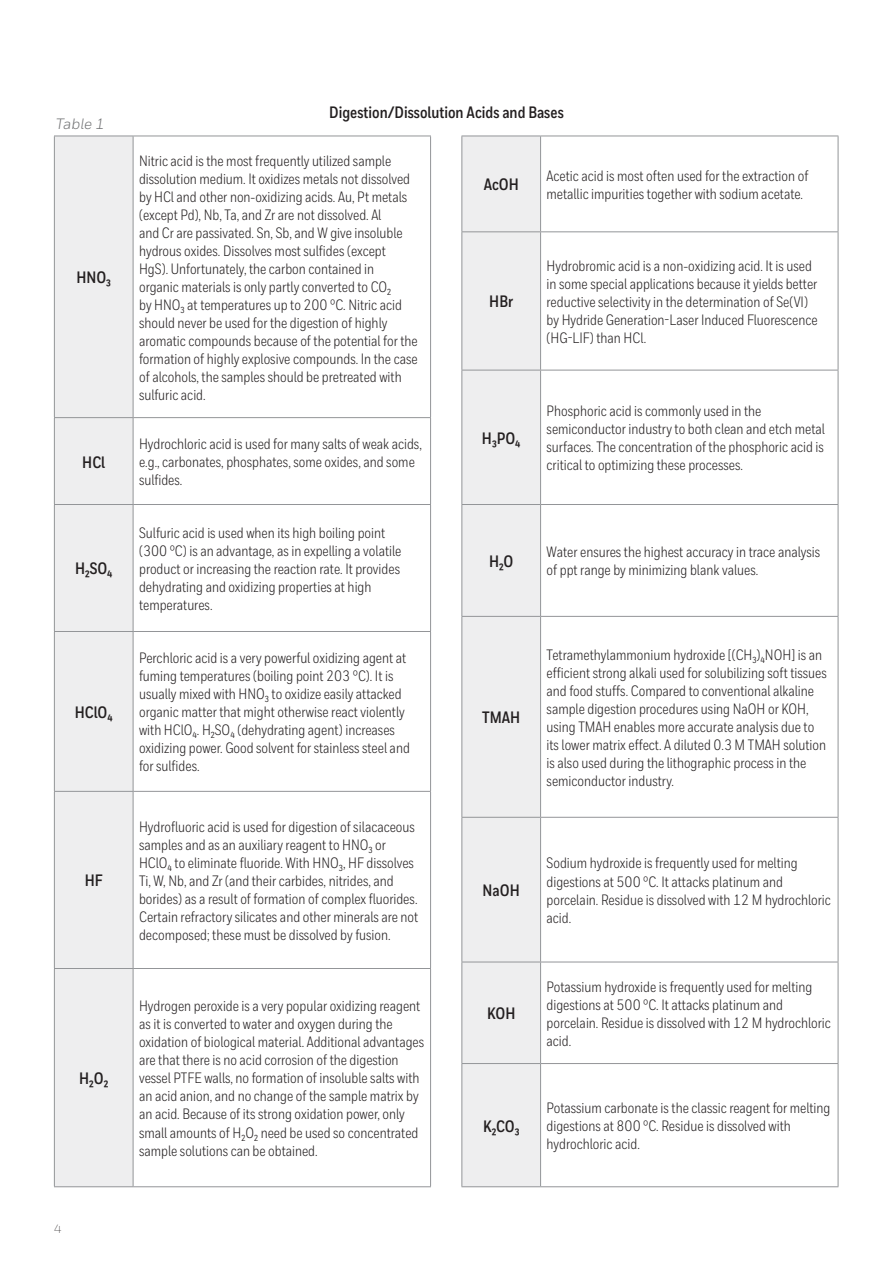
<style>
.page{position:relative;width:893px;height:1263px;background:#fff}
.page>*{position:absolute;margin:0;border:0;box-sizing:border-box;transform-origin:0 0}
.t1{font:700 16.5px "Honeywell Cond";color:#231f20}
.t2{font:15px/18px "Honeywell Cond";color:#231f20}
.t3{font:italic 15px "Honeywell Sans";color:#707173}
.t4{font:300 12px "Honeywell Sans";color:#231f20}
</style>
<div class="page">
<div style="left:55px;top:137px;width:78px;height:1049px;background:#eeeeef"></div>
<hr style="left:54px;top:136px;width:79px;height:1px;background:#939598">
<hr style="left:54px;top:136px;width:1px;height:281px;background:#939598">
<hr style="left:133px;top:136px;width:298px;height:1px;background:#939598">
<hr style="left:133px;top:136px;width:1px;height:281px;background:#939598">
<hr style="left:54px;top:417px;width:79px;height:1px;background:#939598">
<hr style="left:54px;top:418px;width:1px;height:86px;background:#939598">
<hr style="left:133px;top:417px;width:298px;height:1px;background:#939598">
<hr style="left:133px;top:418px;width:1px;height:86px;background:#939598">
<hr style="left:54px;top:504px;width:79px;height:1px;background:#939598">
<hr style="left:54px;top:505px;width:1px;height:126px;background:#939598">
<hr style="left:133px;top:504px;width:298px;height:1px;background:#939598">
<hr style="left:133px;top:505px;width:1px;height:126px;background:#939598">
<hr style="left:54px;top:631px;width:79px;height:1px;background:#939598">
<hr style="left:54px;top:632px;width:1px;height:159px;background:#939598">
<hr style="left:133px;top:631px;width:298px;height:1px;background:#939598">
<hr style="left:133px;top:632px;width:1px;height:159px;background:#939598">
<hr style="left:54px;top:791px;width:79px;height:1px;background:#939598">
<hr style="left:54px;top:792px;width:1px;height:176px;background:#939598">
<hr style="left:133px;top:791px;width:298px;height:1px;background:#939598">
<hr style="left:133px;top:792px;width:1px;height:176px;background:#939598">
<hr style="left:54px;top:968px;width:79px;height:1px;background:#939598">
<hr style="left:54px;top:969px;width:1px;height:217px;background:#939598">
<hr style="left:133px;top:968px;width:298px;height:1px;background:#939598">
<hr style="left:133px;top:969px;width:1px;height:217px;background:#939598">
<hr style="left:54px;top:1186px;width:79px;height:1px;background:#939598">
<hr style="left:133px;top:1186px;width:298px;height:1px;background:#939598">
<hr style="left:430px;top:136px;width:1px;height:281px;background:#939598">
<hr style="left:430px;top:418px;width:1px;height:86px;background:#939598">
<hr style="left:430px;top:505px;width:1px;height:126px;background:#939598">
<hr style="left:430px;top:632px;width:1px;height:159px;background:#939598">
<hr style="left:430px;top:792px;width:1px;height:176px;background:#939598">
<hr style="left:430px;top:969px;width:1px;height:217px;background:#939598">
<div style="left:462px;top:137px;width:78px;height:1049px;background:#eeeeef"></div>
<hr style="left:461px;top:136px;width:80px;height:1px;background:#939598">
<hr style="left:461px;top:136px;width:1px;height:95px;background:#939598">
<hr style="left:541px;top:136px;width:297px;height:1px;background:#939598">
<hr style="left:540px;top:136px;width:1px;height:95px;background:#939598">
<hr style="left:461px;top:231px;width:80px;height:1px;background:#939598">
<hr style="left:461px;top:232px;width:1px;height:138px;background:#939598">
<hr style="left:541px;top:231px;width:297px;height:1px;background:#939598">
<hr style="left:540px;top:232px;width:1px;height:138px;background:#939598">
<hr style="left:461px;top:370px;width:80px;height:1px;background:#939598">
<hr style="left:461px;top:370px;width:1px;height:134px;background:#939598">
<hr style="left:541px;top:370px;width:297px;height:1px;background:#939598">
<hr style="left:540px;top:370px;width:1px;height:134px;background:#939598">
<hr style="left:461px;top:504px;width:80px;height:1px;background:#939598">
<hr style="left:461px;top:505px;width:1px;height:111px;background:#939598">
<hr style="left:541px;top:504px;width:297px;height:1px;background:#939598">
<hr style="left:540px;top:505px;width:1px;height:111px;background:#939598">
<hr style="left:461px;top:616px;width:80px;height:1px;background:#939598">
<hr style="left:461px;top:617px;width:1px;height:200px;background:#939598">
<hr style="left:541px;top:616px;width:297px;height:1px;background:#939598">
<hr style="left:540px;top:617px;width:1px;height:200px;background:#939598">
<hr style="left:461px;top:817px;width:80px;height:1px;background:#939598">
<hr style="left:461px;top:818px;width:1px;height:144px;background:#939598">
<hr style="left:541px;top:817px;width:297px;height:1px;background:#939598">
<hr style="left:540px;top:818px;width:1px;height:144px;background:#939598">
<hr style="left:461px;top:962px;width:1px;height:101px;background:#939598">
<hr style="left:540px;top:962px;width:1px;height:101px;background:#939598">
<hr style="left:461px;top:1064px;width:1px;height:122px;background:#939598">
<hr style="left:540px;top:1064px;width:1px;height:122px;background:#939598">
<hr style="left:461px;top:962px;width:80px;height:1px;background:#939598">
<hr style="left:541px;top:962px;width:297px;height:1px;background:#939598">
<hr style="left:461px;top:1063px;width:80px;height:1px;background:#939598">
<hr style="left:541px;top:1063px;width:297px;height:1px;background:#939598">
<hr style="left:461px;top:1186px;width:80px;height:1px;background:#939598">
<hr style="left:541px;top:1186px;width:297px;height:1px;background:#939598">
<hr style="left:838px;top:136px;width:1px;height:95px;background:#939598">
<hr style="left:838px;top:232px;width:1px;height:138px;background:#939598">
<hr style="left:838px;top:370px;width:1px;height:134px;background:#939598">
<hr style="left:838px;top:505px;width:1px;height:111px;background:#939598">
<hr style="left:838px;top:617px;width:1px;height:200px;background:#939598">
<hr style="left:838px;top:818px;width:1px;height:144px;background:#939598">
<hr style="left:838px;top:962px;width:1px;height:101px;background:#939598">
<hr style="left:838px;top:1064px;width:1px;height:122px;background:#939598">
<p class="t3" style="left:56px;top:114px;width:51px">Table 1</p>
<p class="t1" style="left:76px;top:267px;width:36px">HNO3</p>
<p class="t1" style="left:82px;top:452px;width:24px">HCl</p>
<p class="t1" style="left:75px;top:559px;width:39px">H2SO4</p>
<p class="t1" style="left:75px;top:702px;width:39px">HClO4</p>
<p class="t1" style="left:85px;top:871px;width:19px">HF</p>
<p class="t1" style="left:79px;top:1068px;width:30px">H2O2</p>
<p class="t4" style="left:54px;top:1222px;width:9px">4</p>
<p class="t1" style="left:329px;top:102px;width:236px">Digestion/Dissolution Acids and Bases</p>
<p class="t2" style="left:139px;top:151px;width:280px">Nitric acid is the most frequently utilized sample dissolution medium. It oxidizes metals not dissolved by HCl and other non-oxidizing acids. Au, Pt metals (except Pd), Nb, Ta, and Zr are not dissolved. Al<br>and Cr are passivated. Sn, Sb, and W give insoluble hydrous oxides. Dissolves most sulfides (except HgS). Unfortunately, the carbon contained in organic materials is only partly converted to CO2<br>by HNO3 at temperatures up to 200 °C. Nitric acid should never be used for the digestion of highly aromatic compounds because of the potential for the formation of highly explosive compounds. In the case of alcohols, the samples should be pretreated with sulfuric acid.</p>
<p class="t2" style="left:139px;top:435px;width:284px">Hydrochloric acid is used for many salts of weak acids, e.g., carbonates, phosphates, some oxides, and some sulfides.</p>
<p class="t2" style="left:139px;top:524px;width:264px">Sulfuric acid is used when its high boiling point (300 °C) is an advantage, as in expelling a volatile product or increasing the reaction rate. It provides dehydrating and oxidizing properties at high temperatures.</p>
<p class="t2" style="left:139px;top:649px;width:272px">Perchloric acid is a very powerful oxidizing agent at fuming temperatures (boiling point 203 °C). It is usually mixed with HNO3 to oxidize easily attacked organic matter that might otherwise react violently with HClO4. H2SO4 (dehydrating agent) increases oxidizing power. Good solvent for stainless steel and for sulfides.</p>
<p class="t2" style="left:139px;top:818px;width:281px">Hydrofluoric acid is used for digestion of silacaceous samples and as an auxiliary reagent to HNO3 or HClO4 to eliminate fluoride. With HNO3, HF dissolves Ti, W, Nb, and Zr (and their carbides, nitrides, and borides) as a result of formation of complex fluorides.<br>Certain refractory silicates and other minerals are not decomposed; these must be dissolved by fusion.</p>
<p class="t2" style="left:139px;top:997px;width:287px">Hydrogen peroxide is a very popular oxidizing reagent as it is converted to water and oxygen during the oxidation of biological material. Additional advantages are that there is no acid corrosion of the digestion vessel PTFE walls, no formation of insoluble salts with an acid anion, and no change of the sample matrix by an acid. Because of its strong oxidation power, only small amounts of H2O2 need be used so concentrated sample solutions can be obtained.</p>
<p class="t1" style="left:484px;top:175px;width:37px">AcOH</p>
<p class="t2" style="left:547px;top:167px;width:263px">Acetic acid is most often used for the extraction of metallic impurities together with sodium acetate.</p>
<p class="t1" style="left:489px;top:292px;width:25px">HBr</p>
<p class="t1" style="left:482px;top:428px;width:40px">H3PO4</p>
<p class="t2" style="left:547px;top:257px;width:273px">Hydrobromic acid is a non-oxidizing acid. It is used in some special applications because it yields better reductive selectivity in the determination of Se(VI) by Hydride Generation-Laser Induced Fluorescence (HG-LIF) than HCl.</p>
<p class="t2" style="left:547px;top:402px;width:280px">Phosphoric acid is commonly used in the semiconductor industry to both clean and etch metal surfaces. The concentration of the phosphoric acid is critical to optimizing these processes.</p>
<p class="t1" style="left:489px;top:551px;width:26px">H2O</p>
<p class="t2" style="left:547px;top:543px;width:275px">Water ensures the highest accuracy in trace analysis of ppt range by minimizing blank values.</p>
<p class="t1" style="left:482px;top:707px;width:40px">TMAH</p>
<p class="t1" style="left:483px;top:880px;width:39px">NaOH</p>
<p class="t1" style="left:487px;top:1003px;width:30px">KOH</p>
<p class="t1" style="left:483px;top:1116px;width:38px">K2CO3</p>
<p class="t2" style="left:547px;top:645px;width:282px">Tetramethylammonium hydroxide [(CH3)4NOH] is an efficient strong alkali used for solubilizing soft tissues and food stuffs. Compared to conventional alkaline sample digestion procedures using NaOH or KOH, using TMAH enables more accurate analysis due to its lower matrix effect. A diluted 0.3 M TMAH solution is also used during the lithographic process in the semiconductor industry.</p>
<p class="t2" style="left:547px;top:854px;width:286px">Sodium hydroxide is frequently used for melting digestions at 500 °C. It attacks platinum and porcelain. Residue is dissolved with 12 M hydrochloric acid.</p>
<p class="t2" style="left:547px;top:977px;width:286px">Potassium hydroxide is frequently used for melting digestions at 500 °C. It attacks platinum and porcelain. Residue is dissolved with 12 M hydrochloric acid.</p>
<p class="t2" style="left:547px;top:1099px;width:285px">Potassium carbonate is the classic reagent for melting digestions at 800 °C. Residue is dissolved with hydrochloric acid.</p>
</div>
